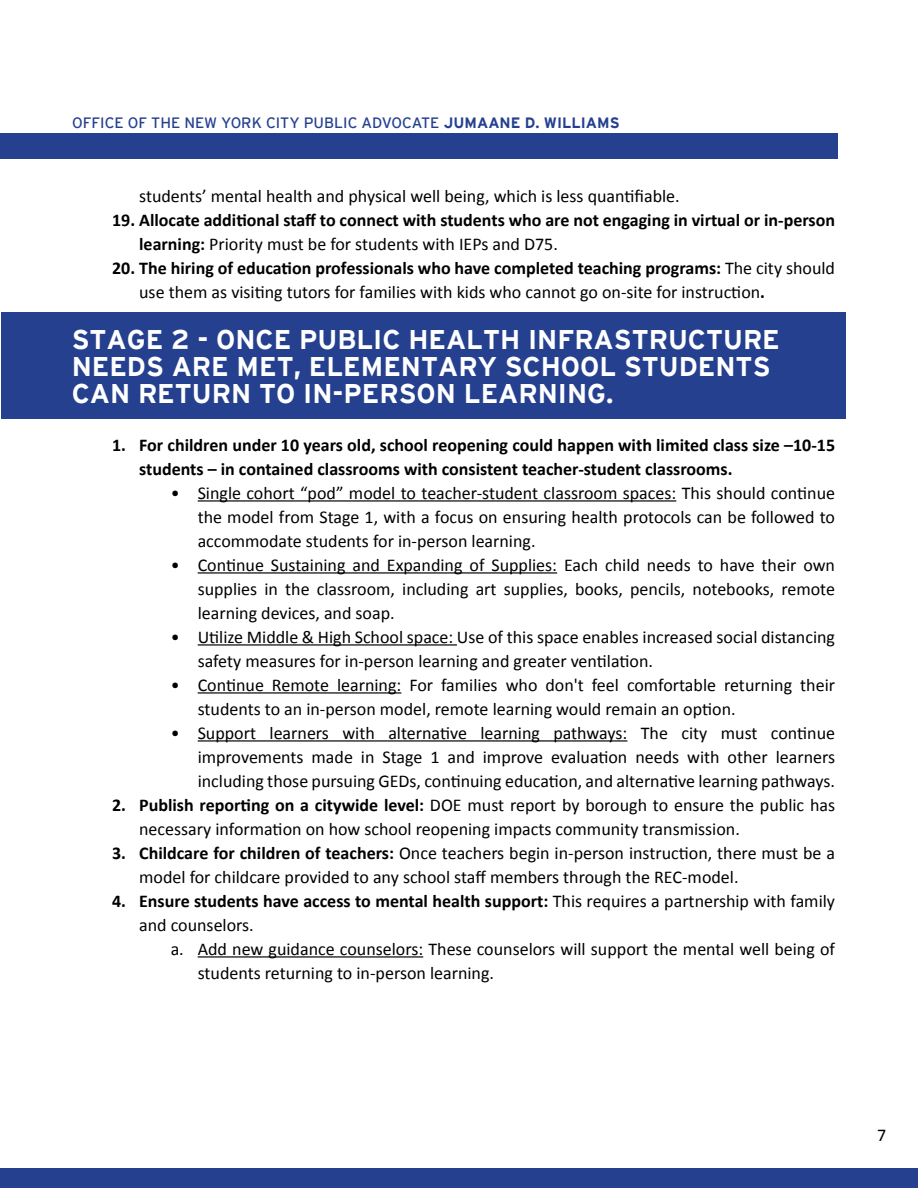
<style>
.page{position:relative;width:918px;height:1188px;background:#fff}
.page>*{position:absolute;margin:0;border:0;box-sizing:border-box;transform-origin:0 0}
.t1{font:700 27px/27px "Interstate";color:#fff}
.t2{font:18px/24px "Calibri";color:#000}
.t3{font:700 18px/24px "Calibri";color:#000}
.t4{font:15px "Interstate";color:#25408f}
.s1{font-weight:700}
.s2{font-weight:400}
</style>
<div class="page">
<div style="left:0;top:1168px;width:918px;height:20px;background:#25408f"></div>
<div style="left:0;top:133px;width:838px;height:26px;background:#25408f"></div>
<hr style="left:0;top:1089px;width:918px;height:1px;background:#000">
<hr style="left:837px;top:0;width:2px;height:1188px;background:#000">
<hr style="left:72px;top:0;width:2px;height:1188px;background:#000">
<hr style="left:836px;top:0;width:1px;height:1188px;background:#000">
<div style="left:2px;top:313px;width:844px;height:106px;background:#25408f"></div>
<hr style="left:198px;top:500px;width:478px;height:2px;background:#000">
<hr style="left:198px;top:572px;width:359px;height:2px;background:#000">
<hr style="left:198px;top:644px;width:259px;height:2px;background:#000">
<hr style="left:198px;top:692px;width:203px;height:2px;background:#000">
<hr style="left:198px;top:740px;width:429px;height:2px;background:#000">
<hr style="left:198px;top:956px;width:225px;height:2px;background:#000">
<p class="t4" style="left:72px;top:114px;width:549px">OFFICE OF THE NEW YORK CITY PUBLIC ADVOCATE <span class="s1">JUMAANE D. WILLIAMS</span></p>
<p class="t2" style="left:139px;top:184px;width:542px">students’ mental health and physical well being, which is less quantifiable.</p>
<p class="t3" style="left:139px;top:208px;width:697px;text-indent:-27px">19. Allocate additional staff to connect with students who are not engaging in virtual or in-person learning: <span class="s2">Priority must be for students with IEPs and D75.</span></p>
<p class="t2" style="left:139px;top:256px;width:697px;text-indent:-27px"><span class="s1">20. The hiring of education professionals who have completed teaching programs:</span> The city should use them as visiting tutors for families with kids who cannot go on-site for instruction<span class="s1">.</span></p>
<h1 class="t1" style="left:72px;top:326px;width:710px">STAGE 2 - ONCE PUBLIC HEALTH INFRASTRUCTURE<br>NEEDS ARE MET, ELEMENTARY SCHOOL STUDENTS<br>CAN RETURN TO IN-PERSON LEARNING.</h1>
<p class="t3" style="left:139px;top:433px;width:697px;text-indent:-27px">1. For children under 10 years old, school reopening could happen with limited class size –10-15 students – in contained classrooms with consistent teacher-student classrooms.</p>
<p class="t2" style="left:198px;top:481px;width:639px;text-align:justify;text-indent:-27px">• Single cohort “pod” model to teacher-student classroom spaces: This should continue the model from Stage 1, with a focus on ensuring health protocols can be followed to accommodate students for in-person learning.</p>
<p class="t2" style="left:198px;top:553px;width:639px;text-align:justify;text-indent:-27px">• Continue Sustaining and Expanding of Supplies: Each child needs to have their own supplies in the classroom, including art supplies, books, pencils, notebooks, remote learning devices, and soap.</p>
<p class="t2" style="left:198px;top:625px;width:639px;text-indent:-27px">• Utilize Middle &amp; High School space: Use of this space enables increased social distancing safety measures for in-person learning and greater ventilation.</p>
<p class="t2" style="left:198px;top:673px;width:639px;text-indent:-27px">• Continue Remote learning: For families who don't feel comfortable returning their students to an in-person model, remote learning would remain an option.</p>
<p class="t2" style="left:198px;top:721px;width:639px;text-align:justify;text-indent:-27px">• Support learners with alternative learning pathways: The city must continue improvements made in Stage 1 and improve evaluation needs with other learners including those pursuing GEDs, continuing education, and alternative learning pathways.</p>
<p class="t2" style="left:139px;top:793px;width:697px;text-indent:-27px"><span class="s1">2. Publish reporting on a citywide level:</span> DOE must report by borough to ensure the public has necessary information on how school reopening impacts community transmission.</p>
<p class="t2" style="left:139px;top:841px;width:697px;text-indent:-27px"><span class="s1">3. Childcare for children of teachers:</span> Once teachers begin in-person instruction, there must be a model for childcare provided to any school staff members through the REC-model.</p>
<p class="t3" style="left:139px;top:889px;width:697px;text-indent:-27px">4. Ensure students have access to mental health support: <span class="s2">This requires a partnership with family and counselors.</span></p>
<p class="t2" style="left:198px;top:937px;width:639px;text-indent:-27px">a. Add new guidance counselors: These counselors will support the mental well being of students returning to in-person learning.</p>
<p class="t2" style="left:877px;top:1123px;width:11px">7</p>
</div>
